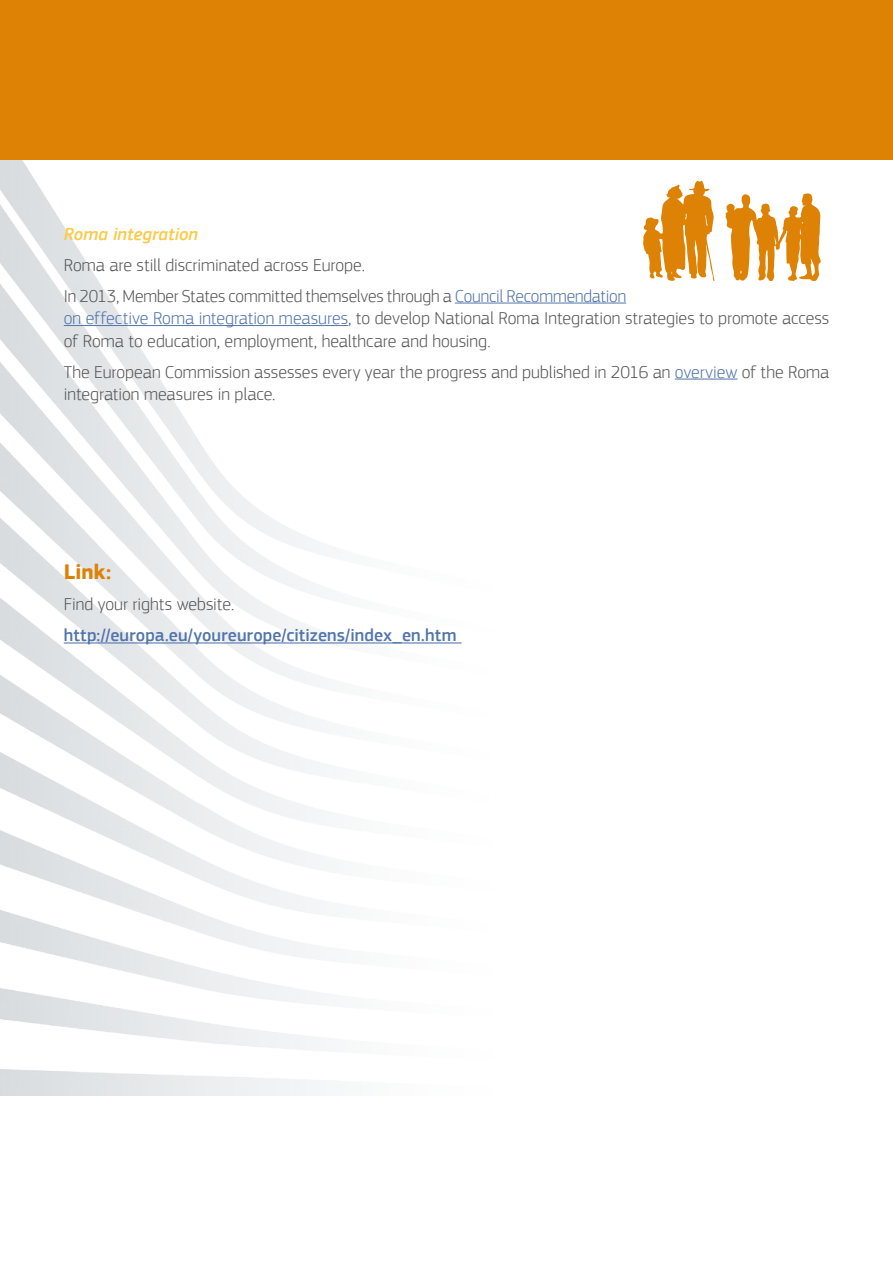
<style>
.page{position:relative;width:893px;height:1263px;background:#fff}
.page>*{position:absolute;margin:0;border:0;box-sizing:border-box;transform-origin:0 0}
.t1{font:700 21.75px "EC Square Sans Pro";color:#dd8205}
.t2{font:300 18px/22.5px "EC Square Sans Pro";color:#58585a}
.t3{font:500 18px "EC Square Sans Pro";letter-spacing:.005em;color:#5275ab}
.t4{font:italic 500 18px "EC Square Sans Pro";letter-spacing:.005em;color:#faca4b}
.s1{color:#5275ab}
</style>
<div class="page">
<img style="left:0;top:160px;width:627px;height:936px">
<div style="left:0;top:0;width:893px;height:160px;background:#dd8205"></div>
<hr style="left:455px;top:303px;width:171px;height:1px;background:#5275ab">
<hr style="left:64px;top:325px;width:284px;height:1px;background:#5275ab">
<hr style="left:675px;top:379px;width:62px;height:1px;background:#5275ab">
<hr style="left:64px;top:642px;width:398px;height:1px;background:#5275ab">
<svg style="left:643px;top:180px;width:71px;height:101px"></svg>
<svg style="left:725px;top:193px;width:96px;height:88px"></svg>
<p class="t4" style="left:64px;top:223px;width:136px">Roma integration</p>
<p class="t2" style="left:64px;top:249px;width:564px;line-height:31px">Roma are still discriminated across Europe.<br>In 2013, Member States committed themselves through a <span class="s1">Council Recommendation</span></p>
<p class="t2" style="left:64px;top:307px;width:767px"><span class="s1">on effective Roma integration measures</span>, to develop National Roma Integration strategies to promote access of Roma to education, employment, healthcare and housing.</p>
<p class="t2" style="left:64px;top:360px;width:767px">The European Commission assesses every year the progress and published in 2016 an <span class="s1">overview</span> of the Roma integration measures in place.</p>
<p class="t1" style="left:64px;top:559px;width:49px">Link:</p>
<p class="t2" style="left:64px;top:593px;width:172px">Find your rights website.</p>
<p class="t3" style="left:64px;top:625px;width:394px">http://europa.eu/youreurope/citizens/index_en.htm</p>
</div>
